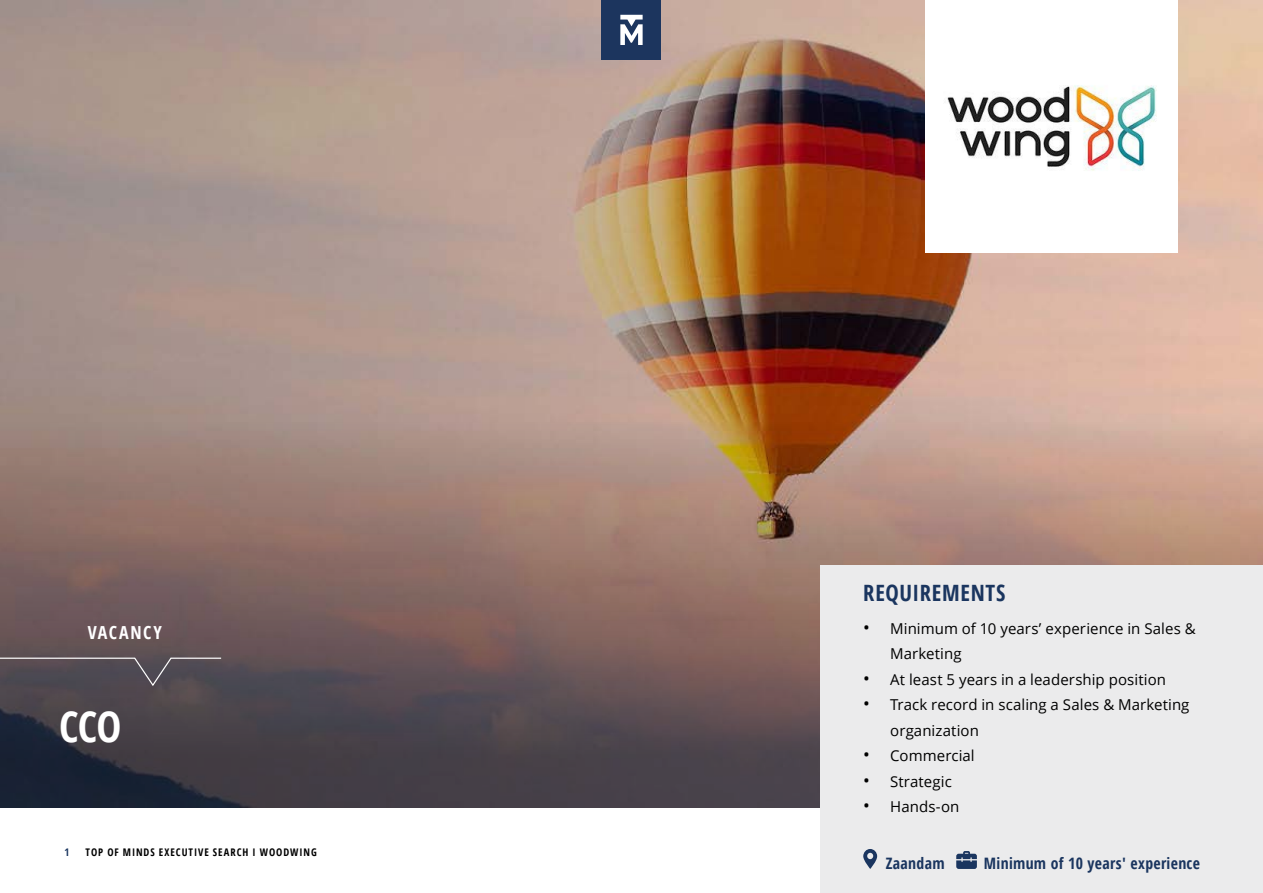
<style>
.page{position:relative;width:1263px;height:893px;background:#fff}
.page>*{position:absolute;margin:0;border:0;box-sizing:border-box;transform-origin:0 0}
.t1{font:700 condensed 42px "Open Sans";color:#fff}
.t2{font:700 condensed 22.5px "Open Sans";letter-spacing:.03em;color:#1a355f}
.t3{font:700 condensed 18px "Open Sans";letter-spacing:.09em;color:#fff}
.t4{font:700 condensed 15.75px "Open Sans";letter-spacing:.02em;color:#1a355f}
.t5{font:15px/25.5px "Open Sans";letter-spacing:.005em;color:#000}
.t6{font:700 condensed 10.5px "Open Sans";letter-spacing:.09em;color:#000}
.t7{font:700 condensed 10.5px "Open Sans";color:#1a355f}
.s1{font-size:18px}
</style>
<div class="page">
<img style="left:0;top:0;width:1263px;height:390px">
<svg style="left:0;top:390px;width:1263px;height:418px;background:#886e68"></svg>
<svg style="left:0;top:657px;width:222px;height:30px;background:#575259"></svg>
<div style="left:821px;top:566px;width:442px;height:327px;background:#ebebec"></div>
<svg style="left:863px;top:849px;width:14px;height:20px"></svg>
<svg style="left:956px;top:851px;width:21px;height:18px"></svg>
<img style="left:925px;top:0;width:253px;height:253px">
<div style="left:601px;top:0;width:60px;height:60px;background:#1c355e"></div>
<svg style="left:620px;top:15px;width:23px;height:30px"></svg>
<p class="t3" style="left:88px;top:620px;width:76px">VACANCY</p>
<h1 class="t1" style="left:59px;top:698px;width:64px">CCO</h1>
<p class="t7" style="left:64px;top:845px;width:6px">1</p>
<p class="t6" style="left:86px;top:845px;width:233px">TOP OF MINDS EXECUTIVE SEARCH I WOODWING</p>
<h2 class="t2" style="left:863px;top:577px;width:144px">REQUIREMENTS</h2>
<p class="t5" style="left:890px;top:615px;width:307px;text-indent:-27px"><span class="s1">•</span> Minimum of 10 years’ experience in Sales &amp;<br>Marketing</p>
<p class="t5" style="left:863px;top:666px;width:304px"><span class="s1">•</span> At least 5 years in a leadership position</p>
<p class="t5" style="left:890px;top:692px;width:301px;text-indent:-27px"><span class="s1">•</span> Track record in scaling a Sales &amp; Marketing organization</p>
<p class="t5" style="left:863px;top:743px;width:113px"><span class="s1">•</span> Commercial</p>
<p class="t5" style="left:863px;top:768px;width:90px"><span class="s1">•</span> Strategic</p>
<p class="t5" style="left:863px;top:794px;width:98px"><span class="s1">•</span> Hands-on</p>
<p class="t4" style="left:886px;top:852px;width:60px">Zaandam</p>
<p class="t4" style="left:984px;top:852px;width:218px">Minimum of 10 years' experience</p>
</div>
